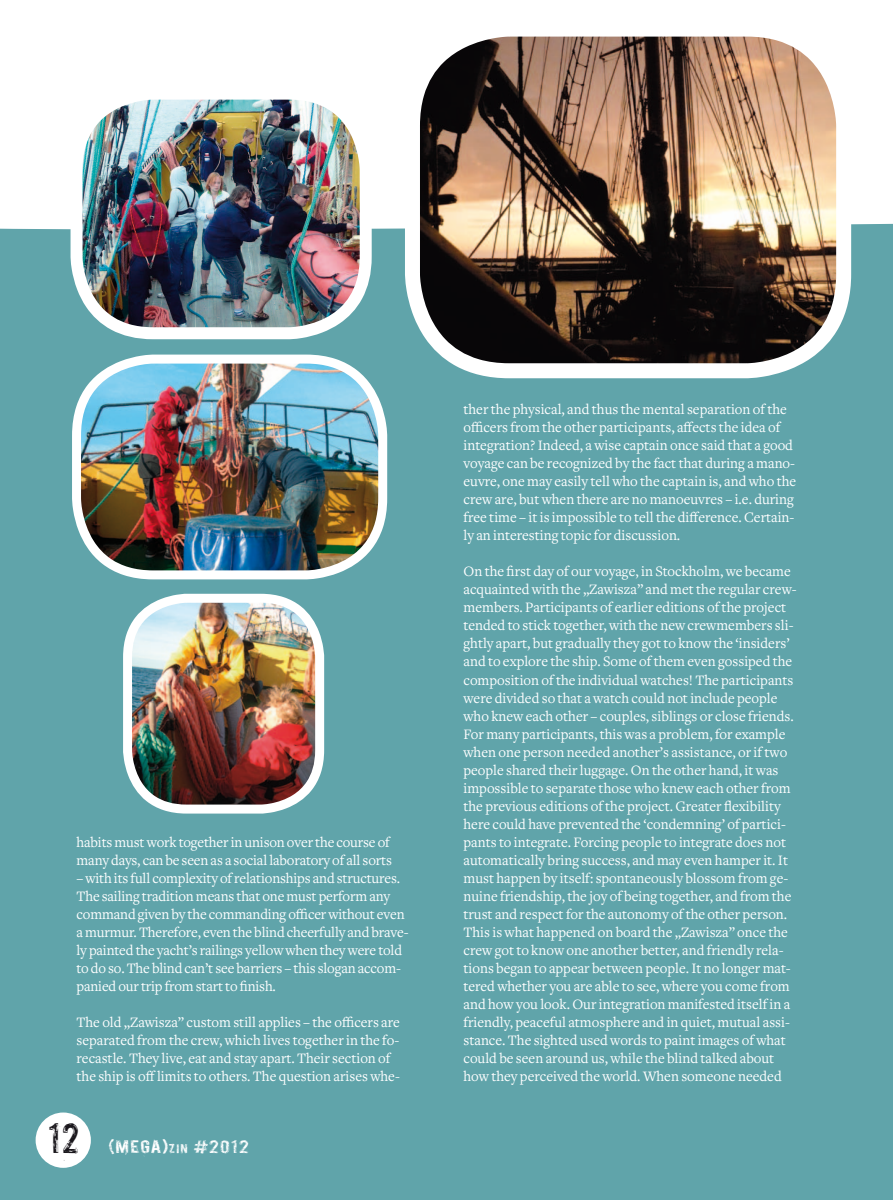
<style>
.page{position:relative;width:893px;height:1200px;background:#fff}
.page>*{position:absolute;margin:0;border:0;box-sizing:border-box;transform-origin:0 0}
.t1{font:36.75px "Palsu";color:#1a171c}
.t2{font:15.75px "Palsu";color:#fff;scale:1.32 1}
.t3{font:15px/18px "Freight Text Pl";color:#fff}
.s1{font-size:10.95px}
.s2{font-style:inherit}
</style>
<div class="page">
<div style="left:0;top:223px;width:893px;height:976px;background:#60a4aa"></div>
<div style="left:36px;top:1112px;width:55px;height:55px;background:#fff;border-radius:50%"></div>
<img style="left:405px;top:36px;width:446px;height:342px">
<img style="left:71px;top:99px;width:301px;height:240px">
<img style="left:72px;top:354px;width:315px;height:225px">
<img style="left:123px;top:593px;width:201px;height:220px">
<p class="t3" style="left:77px;top:832px;width:317px">habits must work together in unison over the course of many days, can be seen as a social laboratory of all sorts</p>
<p class="t3" style="left:77px;top:868px;width:333px">– with its full complexity of relationships and structures.<br>The sailing tradition means that one must perform any command given by the commanding officer without even a murmur. Therefore, even the blind cheerfully and brave&shy;ly painted the yacht’s railings yellow when they were told to do so. The blind can’t see barriers – this slogan accom&shy;panied our trip from start to finish.</p>
<p class="t3" style="left:77px;top:1012px;width:325px">The old „Zawisza” custom still applies – the officers are separated from the crew, which lives together in the fo&shy;recastle. They live, eat and stay apart. Their section of the ship is off limits to others. The question arises whe-</p>
<h1 class="t1" style="left:48px;top:1113px;width:32px">12</h1>
<p class="t2" style="left:108px;top:1135px;width:108px">(MEGA)<span class="s1">ZIN</span> <span class="s2">#2012</span></p>
<p class="t3" style="left:463px;top:400px;width:334px">ther the physical, and thus the mental separation of the officers from the other participants, affects the idea of integration? Indeed, a wise captain once said that a good voyage can be recognized by the fact that during a mano&shy;euvre, one may easily tell who the captain is, and who the crew are, but when there are no manoeuvres – i.e. during free time – it is impossible to tell the difference. Certain&shy;ly an interesting topic for discussion.</p>
<p class="t3" style="left:463px;top:562px;width:335px">On the first day of our voyage, in Stockholm, we became acquainted with the „Zawisza” and met the regular crew&shy;members. Participants of earlier editions of the project tended to stick together, with the new crewmembers sli&shy;ghtly apart, but gradually they got to know the ‘insiders’ and to explore the ship. Some of them even gossiped the composition of the individual watches! The participants were divided so that a watch could not include people who knew each other – couples, siblings or close friends.<br>For many participants, this was a problem, for example when one person needed another’s assistance, or if two people shared their luggage. On the other hand, it was impossible to separate those who knew each other from the previous editions of the project. Greater flexibility here could have prevented the ‘condemning’ of partici&shy;pants to integrate. Forcing people to integrate does not automatically bring success, and may even hamper it. It must happen by itself: spontaneously blossom from ge&shy;nuine friendship, the joy of being together, and from the trust and respect for the autonomy of the other person.<br>This is what happened on board the „Zawisza” once the crew got to know one another better, and friendly rela&shy;tions began to appear between people. It no longer mat&shy;tered whether you are able to see, where you come from and how you look. Our integration manifested itself in a friendly, peaceful atmosphere and in quiet, mutual assi&shy;stance. The sighted used words to paint images of what could be seen around us, while the blind talked about how they perceived the world. When someone needed</p>
</div>
